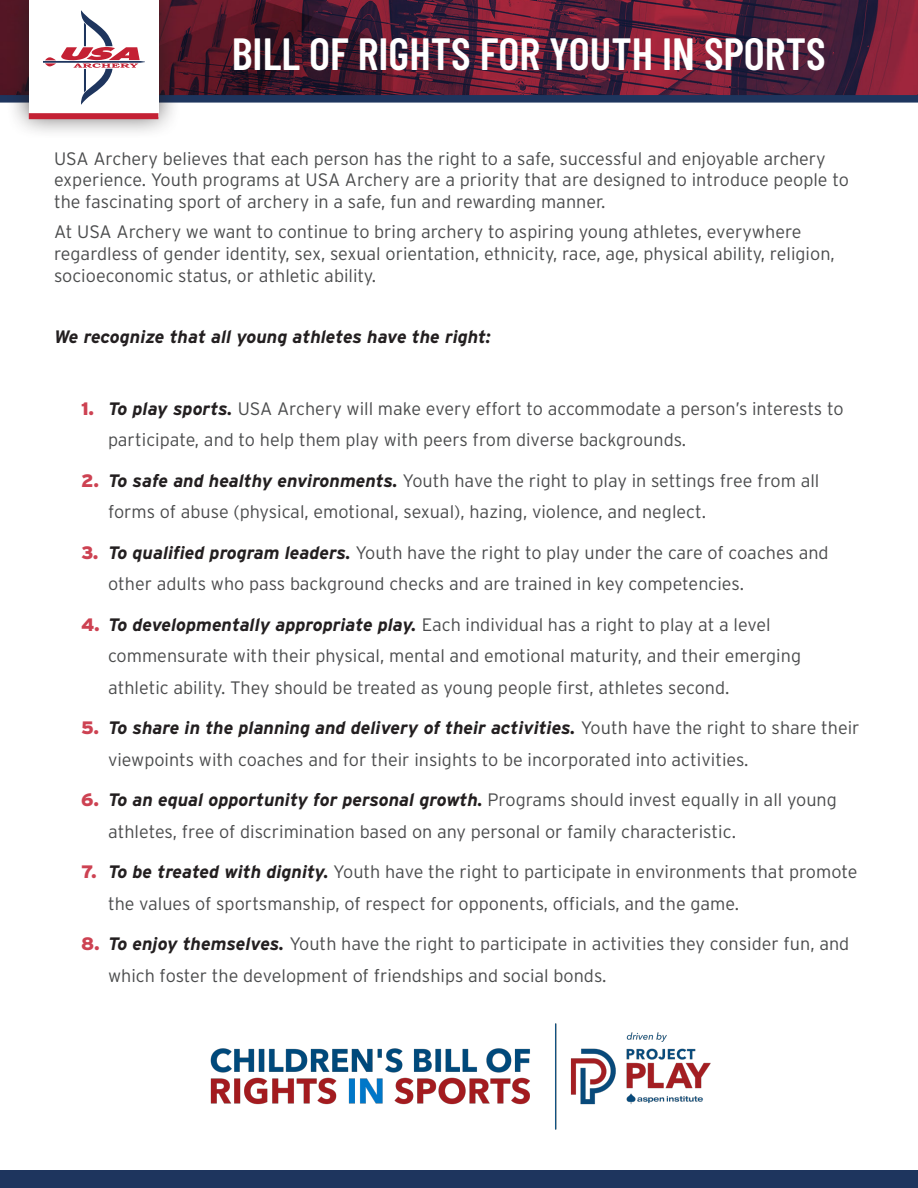
<style>
.page{position:relative;width:918px;height:1188px;background:#fff}
.page>*{position:absolute;margin:0;border:0;box-sizing:border-box;transform-origin:0 0}
.t1{font:600 45px "Barlow Condensed";color:#fff}
.Body{font:300 18px/31.5px "Interstate";color:#4b4c4d}
.Body-2{font:italic 700 18px "Interstate";color:#231f20}
.s1{font-weight:900;color:#cd4252}
.s2{font-weight:700;font-style:italic;color:#231f20}
</style>
<div class="page">
<img style="left:0;top:0;width:918px;height:95px">
<div style="left:0;top:95px;width:918px;height:8px;background:#1e355e"></div>
<div style="left:6px;top:0;width:175px;height:139px;background:#231f20;opacity:.75"></div>
<div style="left:29px;top:0;width:129px;height:117px;background:#fff"></div>
<svg style="left:43px;top:10px;width:101px;height:95px"></svg>
<div style="left:29px;top:113px;width:129px;height:6px;background:#c42134"></div>
<div style="left:0;top:1171px;width:918px;height:17px;background:#1e355e"></div>
<img style="left:210px;top:1023px;width:501px;height:107px">
<h2 class="t1" style="left:232px;top:22px;width:595px">BILL OF RIGHTS FOR YOUTH IN SPORTS</h2>
<p class="Body" style="left:54px;top:147px;width:796px;line-height:21.6px">USA Archery believes that each person has the right to a safe, successful and enjoyable archery experience. Youth programs at USA Archery are a priority that are designed to introduce people to the fascinating sport of archery in a safe, fun and rewarding manner.</p>
<p class="Body" style="left:54px;top:221px;width:782px;line-height:21.6px">At USA Archery we want to continue to bring archery to aspiring young athletes, everywhere regardless of gender identity, sex, sexual orientation, ethnicity, race, age, physical ability, religion, socioeconomic status, or athletic ability.</p>
<p class="Body-2" style="left:54px;top:326px;width:438px">We recognize that all young athletes have the right:</p>
<p class="Body" style="left:108px;top:393px;width:737px;text-indent:-27px"><span class="s1">1.</span> <span class="s2">To play sports.</span> USA Archery will make every effort to accommodate a person’s interests to participate, and to help them play with peers from diverse backgrounds.</p>
<p class="Body" style="left:108px;top:465px;width:713px;text-indent:-27px"><span class="s1">2.</span> <span class="s2">To safe and healthy environments.</span> Youth have the right to play in settings free from all forms of abuse (physical, emotional, sexual), hazing, violence, and neglect.</p>
<p class="Body" style="left:108px;top:537px;width:722px;text-indent:-27px"><span class="s1">3.</span> <span class="s2">To qualified program leaders.</span> Youth have the right to play under the care of coaches and other adults who pass background checks and are trained in key competencies.</p>
<p class="Body" style="left:108px;top:609px;width:695px;text-indent:-27px"><span class="s1">4.</span> <span class="s2">To developmentally appropriate play.</span> Each individual has a right to play at a level commensurate with their physical, mental and emotional maturity, and their emerging athletic ability. They should be treated as young people first, athletes second.</p>
<p class="Body" style="left:108px;top:712px;width:753px;text-indent:-27px"><span class="s1">5.</span> <span class="s2">To share in the planning and delivery of their activities.</span> Youth have the right to share their viewpoints with coaches and for their insights to be incorporated into activities.</p>
<p class="Body" style="left:108px;top:784px;width:730px;text-indent:-27px"><span class="s1">6.</span> <span class="s2">To an equal opportunity for personal growth.</span> Programs should invest equally in all young athletes, free of discrimination based on any personal or family characteristic.</p>
<p class="Body" style="left:108px;top:856px;width:751px;text-indent:-27px"><span class="s1">7.</span> <span class="s2">To be treated with dignity.</span> Youth have the right to participate in environments that promote the values of sportsmanship, of respect for opponents, officials, and the game.</p>
<p class="Body" style="left:108px;top:928px;width:743px;text-indent:-27px"><span class="s1">8.</span> <span class="s2">To enjoy themselves.</span> Youth have the right to participate in activities they consider fun, and which foster the development of friendships and social bonds.</p>
</div>
